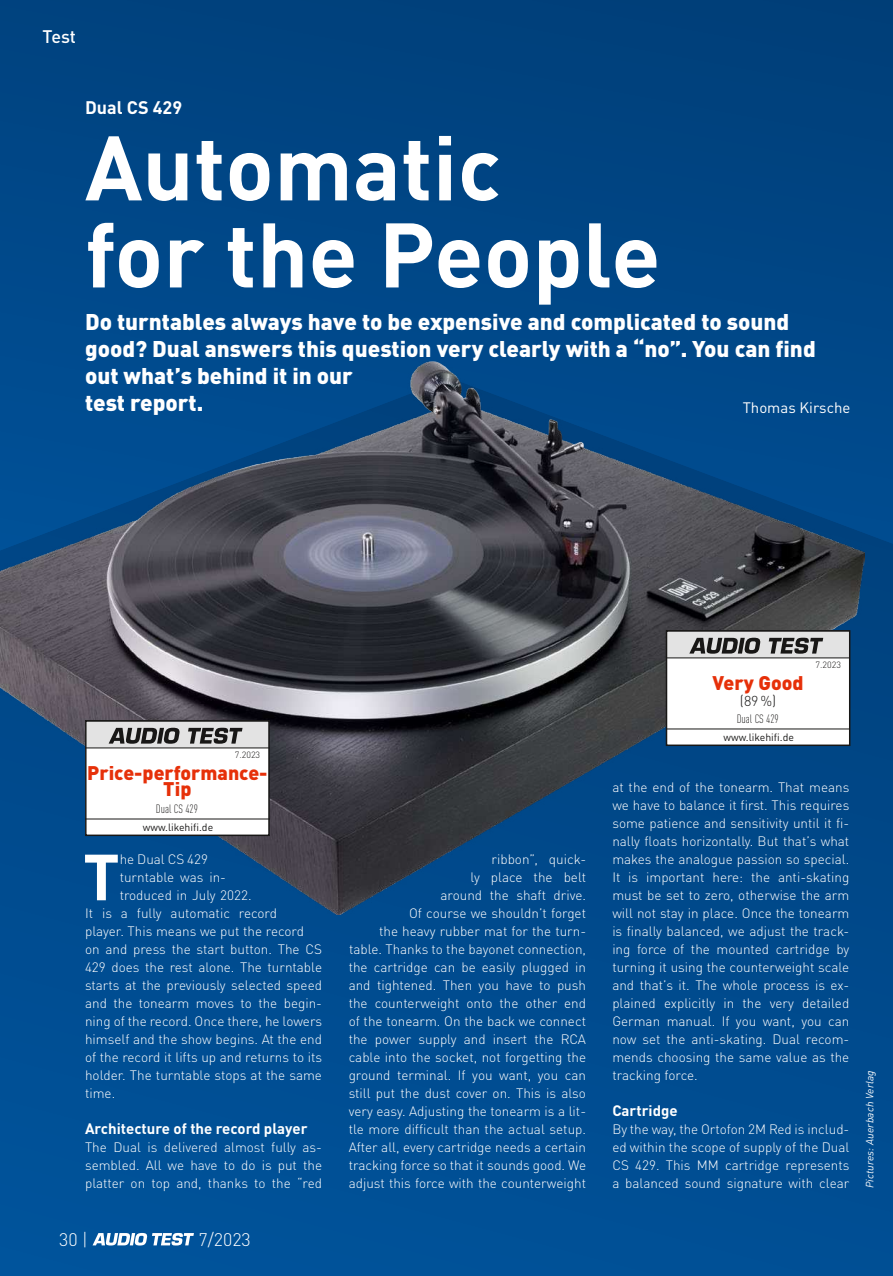
<style>
.page{position:relative;width:893px;height:1276px;background:#fff}
.page>*{position:absolute;margin:0;border:0;box-sizing:border-box;transform-origin:0 0}
.t1{font:700 90px/87px "DINOT";color:#fff}
.t2{font:700 64.05px "DINOT";color:#fff}
.t3{font:900 22.5px/27px "DINOT";color:#fff}
.t4{font:900 19.5px/15.9px "DINOT";color:#e63009;text-align:center}
.t5{font:300 18px "DINOT";color:#fff}
.t6{font:700 18px "DINOT";color:#fff}
.t7{font:500 18px "DINOT";color:#fff}
.t8{font:700 15px "DINOT";color:#fff}
.t9{font:15px "DINOT";color:#fff}
.t10{font:300 14.25px "DINOT";color:#181716}
.t11{font:300 13.5px/18px "DINOT";color:#fff;text-align:justify}
.t12{font:300 condensed 12px "DINOT";color:#181716}
.t13{font:10.5px "DINOT";color:#181716}
.t14{font:italic 10.5px "DINOT";letter-spacing:.01em;color:#fff}
.t15{font:300 9px "DINOT";color:#181716}
</style>
<div class="page">
<div style="left:0;top:0;width:893px;height:581px;background:#004583"></div>
<div style="left:0;top:474px;width:893px;height:802px;background:#004d92"></div>
<img style="left:0;top:361px;width:865px;height:554px">
<div style="left:666px;top:631px;width:184px;height:114px;background:#fff"></div>
<svg style="left:669px;top:728px;width:178px;height:2px"></svg>
<div style="left:666px;top:630px;width:184px;height:116px;border:2px solid #181716"></div>
<svg style="left:666px;top:631px;width:184px;height:27px"></svg>
<svg style="left:93px;top:1233px;width:101px;height:12px"></svg>
<div style="left:86px;top:721px;width:183px;height:114px;background:#fff"></div>
<svg style="left:88px;top:818px;width:179px;height:2px"></svg>
<div style="left:85px;top:720px;width:185px;height:116px;border:2px solid #181716"></div>
<svg style="left:86px;top:721px;width:183px;height:27px"></svg>
<h3 class="t7" style="left:43px;top:26px;width:35px">Test</h3>
<h3 class="t6" style="left:85px;top:101px;width:99px">Dual CS 429</h3>
<h1 class="t1" style="left:85px;top:133px;width:577px">Automatic<br>for the People</h1>
<h3 class="t3" style="left:85px;top:309px;width:732px">Do turntables always have to be expensive and complicated to sound good? Dual answers this question very clearly with a “no”. You can find out what’s behind it in our<br>test report.</h3>
<p class="t9" style="left:743px;top:399px;width:109px">Thomas Kirsche</p>
<p class="t15" style="left:235px;top:751px;width:27px">7.2023</p>
<h3 class="t4" style="left:87px;top:766px;width:182px">Price-performance-<br>Tip</h3>
<p class="t12" style="left:156px;top:801px;width:43px">Dual CS 429</p>
<p class="t13" style="left:143px;top:821px;width:72px">www.likehifi.de</p>
<h2 class="t2" style="left:83px;top:854px;width:38px">T</h2>
<p class="t11" style="left:120px;top:851px;width:90px">he Dual CS 429</p>
<p class="t11" style="left:120px;top:869px;width:108px">turntable was in-</p>
<p class="t11" style="left:120px;top:887px;width:133px">troduced in July 2022.</p>
<p class="t11" style="left:85px;top:905px;width:193px">It is a fully automatic record</p>
<p class="t11" style="left:85px;top:923px;width:220px">player. This means we put the record</p>
<p class="t11" style="left:85px;top:941px;width:239px">on and press the start button. The CS</p>
<p class="t11" style="left:85px;top:959px;width:239px">429 does the rest alone. The turntable</p>
<p class="t11" style="left:85px;top:977px;width:238px">starts at the previously selected speed</p>
<p class="t11" style="left:85px;top:995px;width:238px">and the tonearm moves to the begin-</p>
<p class="t11" style="left:85px;top:1013px;width:239px">ning of the record. Once there, he lowers</p>
<p class="t11" style="left:85px;top:1031px;width:238px">himself and the show begins. At the end</p>
<p class="t11" style="left:85px;top:1049px;width:238px">of the record it lifts up and returns to its</p>
<p class="t11" style="left:85px;top:1067px;width:239px">holder. The turntable stops at the same</p>
<p class="t11" style="left:85px;top:1085px;width:32px">time.</p>
<p class="t8" style="left:85px;top:1123px;width:224px">Architecture of the record player</p>
<p class="t11" style="left:85px;top:1139px;width:239px">The Dual is delivered almost fully as&shy;sembled. All we have to do is put the platter on top and, thanks to the “red</p>
<h3 class="t5" style="left:59px;top:1231px;width:30px">30 |</h3>
<h3 class="t5" style="left:199px;top:1231px;width:54px">7/2023</h3>
<p class="t11" style="left:349px;top:851px;width:239px;text-align:right">ribbon”, quick-<br>ly place the belt<br>around the shaft drive.<br>Of course we shouldn’t forget<br>the heavy rubber mat for the turn&shy;table. Thanks to the bayonet connection, the cartridge can be easily plugged in and tightened. Then you have to push the counterweight onto the other end of the tonearm. On the back we connect the power supply and insert the RCA cable into the socket, not forgetting the ground terminal. If you want, you can still put the dust cover on. This is also very easy. Adjusting the tonearm is a lit&shy;tle more difficult than the actual setup.<br>After all, every cartridge needs a certain tracking force so that it sounds good. We adjust this force with the counterweight</p>
<h3 class="t4" style="left:713px;top:676px;width:92px">Very Good</h3>
<p class="t10" style="left:740px;top:694px;width:38px">(89 %)</p>
<p class="t12" style="left:737px;top:711px;width:43px">Dual CS 429</p>
<p class="t13" style="left:723px;top:731px;width:72px">www.likehifi.de</p>
<p class="t15" style="left:815px;top:661px;width:27px">7.2023</p>
<p class="t11" style="left:612px;top:779px;width:239px">at the end of the tonearm. That means we have to balance it first. This requires some patience and sensitivity until it fi&shy;nally floats horizontally. But that’s what makes the analogue passion so special.<br>It is important here: the anti-skating must be set to zero, otherwise the arm will not stay in place. Once the tonearm is finally balanced, we adjust the track&shy;ing force of the mounted cartridge by turning it using the counterweight scale and that’s it. The whole process is ex&shy;plained explicitly in the very detailed German manual. If you want, you can now set the anti-skating. Dual recom&shy;mends choosing the same value as the tracking force.</p>
<p class="t8" style="left:612px;top:1105px;width:67px">Cartridge</p>
<p class="t11" style="left:612px;top:1121px;width:239px">By the way, the Ortofon 2M Red is includ&shy;ed within the scope of supply of the Dual CS 429. This MM cartridge represents a balanced sound signature with clear</p>
<p class="t14" style="left:865px;top:1188px;width:120px;rotate:-90deg">Pictures: Auerbach Verlag</p>
</div>
